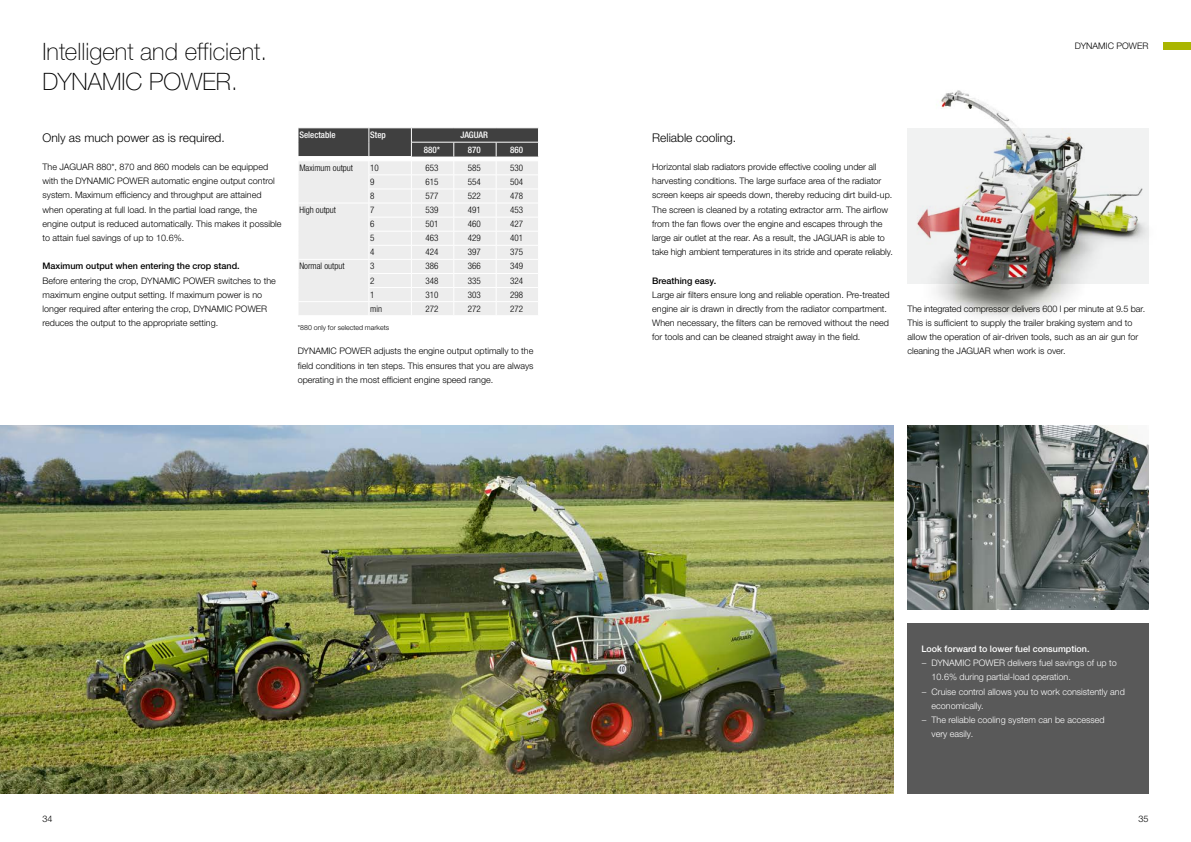
<style>
.page{position:relative;width:1191px;height:842px;background:#fff}
.page>*{position:absolute;margin:0;border:0;box-sizing:border-box;transform-origin:0 0}
.t1{font:100 24px/30px "CLAAS Helvetica Neue";color:#000}
.t2{font:300 12px "CLAAS Helvetica Neue";color:#000}
.t3{font:300 9px/14.2px "CLAAS Helvetica Neue";color:#000}
.t4{font:300 9px "CLAAS Helvetica Neue";color:#fff}
.t5{font:300 condensed 9px "CLAAS Helvetica Neue";color:#000}
.t6{font:500 9px "CLAAS Helvetica Neue";color:#000}
.t7{font:500 9px "CLAAS Helvetica Neue";color:#fff}
.t8{font:500 condensed 9px "CLAAS Helvetica Neue";color:#fff}
.t9{font:300 7px "CLAAS Helvetica Neue";color:#000}
</style>
<div class="page">
<div style="left:1162px;top:43px;width:29px;height:7px;background:#aab500"></div>
<img style="left:0;top:425px;width:893px;height:369px">
<img style="left:907px;top:90px;width:242px;height:228px">
<img style="left:907px;top:425px;width:241px;height:184px">
<svg style="left:298px;top:128px;width:241px;height:187px;background:#d5d5d5"></svg>
<div style="left:907px;top:624px;width:241px;height:170px;background:#595959"></div>
<h1 class="t1" style="left:43px;top:37px;width:226px">Intelligent and efficient.<br>DYNAMIC POWER.</h1>
<h2 class="t2" style="left:43px;top:130px;width:184px">Only as much power as is required.</h2>
<p class="t3" style="left:43px;top:160px;width:240px">The JAGUAR 880*, 870 and 860 models can be equipped with the DYNAMIC POWER automatic engine output control system. Maximum efficiency and throughput are attained when operating at full load. In the partial load range, the engine output is reduced automatically. This makes it possible to attain fuel savings of up to 10.6%.</p>
<p class="t6" style="left:43px;top:260px;width:199px">Maximum output when entering the crop stand.</p>
<p class="t3" style="left:43px;top:273px;width:235px">Before entering the crop, DYNAMIC POWER switches to the maximum engine output setting. If maximum power is no longer required after entering the crop, DYNAMIC POWER reduces the output to the appropriate setting.</p>
<p class="t8" style="left:299px;top:129px;width:38px">Selectable</p>
<p class="t8" style="left:370px;top:129px;width:17px">Step</p>
<p class="t8" style="left:460px;top:129px;width:29px">JAGUAR</p>
<p class="t8" style="left:424px;top:144px;width:18px">880*</p>
<p class="t8" style="left:468px;top:144px;width:14px">870</p>
<p class="t8" style="left:510px;top:144px;width:14px">860</p>
<p class="t5" style="left:299px;top:162px;width:55px">Maximum output</p>
<p class="t5" style="left:370px;top:162px;width:10px">10</p>
<p class="t5" style="left:425px;top:162px;width:14px">653</p>
<p class="t5" style="left:468px;top:162px;width:14px">585</p>
<p class="t5" style="left:510px;top:162px;width:14px">530</p>
<p class="t5" style="left:370px;top:176px;width:6px">9</p>
<p class="t5" style="left:425px;top:176px;width:14px">615</p>
<p class="t5" style="left:468px;top:176px;width:14px">554</p>
<p class="t5" style="left:510px;top:176px;width:14px">504</p>
<p class="t5" style="left:370px;top:190px;width:6px">8</p>
<p class="t5" style="left:425px;top:190px;width:14px">577</p>
<p class="t5" style="left:468px;top:190px;width:14px">522</p>
<p class="t5" style="left:510px;top:190px;width:14px">478</p>
<p class="t5" style="left:299px;top:204px;width:38px">High output</p>
<p class="t5" style="left:370px;top:204px;width:6px">7</p>
<p class="t5" style="left:425px;top:204px;width:14px">539</p>
<p class="t5" style="left:468px;top:204px;width:14px">491</p>
<p class="t5" style="left:510px;top:204px;width:14px">453</p>
<p class="t5" style="left:370px;top:218px;width:6px">6</p>
<p class="t5" style="left:425px;top:218px;width:14px">501</p>
<p class="t5" style="left:468px;top:218px;width:14px">460</p>
<p class="t5" style="left:510px;top:218px;width:14px">427</p>
<p class="t5" style="left:370px;top:232px;width:6px">5</p>
<p class="t5" style="left:425px;top:232px;width:14px">463</p>
<p class="t5" style="left:468px;top:232px;width:14px">429</p>
<p class="t5" style="left:510px;top:232px;width:14px">401</p>
<p class="t5" style="left:370px;top:246px;width:6px">4</p>
<p class="t5" style="left:425px;top:246px;width:14px">424</p>
<p class="t5" style="left:468px;top:246px;width:14px">397</p>
<p class="t5" style="left:510px;top:246px;width:14px">375</p>
<p class="t5" style="left:299px;top:260px;width:47px">Normal output</p>
<p class="t5" style="left:370px;top:260px;width:6px">3</p>
<p class="t5" style="left:425px;top:260px;width:14px">386</p>
<p class="t5" style="left:468px;top:260px;width:14px">366</p>
<p class="t5" style="left:510px;top:260px;width:14px">349</p>
<p class="t5" style="left:370px;top:274px;width:6px">2</p>
<p class="t5" style="left:425px;top:274px;width:14px">348</p>
<p class="t5" style="left:468px;top:274px;width:14px">335</p>
<p class="t5" style="left:510px;top:274px;width:14px">324</p>
<p class="t5" style="left:370px;top:289px;width:6px">1</p>
<p class="t5" style="left:425px;top:289px;width:14px">310</p>
<p class="t5" style="left:468px;top:289px;width:14px">303</p>
<p class="t5" style="left:510px;top:289px;width:14px">298</p>
<p class="t5" style="left:370px;top:303px;width:13px">min</p>
<p class="t5" style="left:425px;top:303px;width:14px">272</p>
<p class="t5" style="left:468px;top:303px;width:14px">272</p>
<p class="t5" style="left:510px;top:303px;width:14px">272</p>
<p class="t9" style="left:298px;top:323px;width:93px">*880 only for selected markets</p>
<p class="t3" style="left:298px;top:344px;width:237px;text-align:justify">DYNAMIC POWER adjusts the engine output optimally to the field conditions in ten steps. This ensures that you are always operating in the most efficient engine speed range.</p>
<p class="t3" style="left:1074px;top:39px;width:75px">DYNAMIC POWER</p>
<h2 class="t2" style="left:652px;top:130px;width:86px">Reliable cooling.</h2>
<p class="t3" style="left:652px;top:160px;width:242px">Horizontal slab radiators provide effective cooling under all harvesting conditions. The large surface area of the radiator screen keeps air speeds down, thereby reducing dirt build-up.<br>The screen is cleaned by a rotating extractor arm. The airflow from the fan flows over the engine and escapes through the large air outlet at the rear. As a result, the JAGUAR is able to take high ambient temperatures in its stride and operate reliably.</p>
<p class="t6" style="left:652px;top:274px;width:66px">Breathing easy.</p>
<p class="t3" style="left:652px;top:288px;width:239px">Large air filters ensure long and reliable operation. Pre-treated engine air is drawn in directly from the radiator compartment.<br>When necessary, the filters can be removed without the need for tools and can be cleaned straight away in the field.</p>
<p class="t3" style="left:907px;top:302px;width:239px">The integrated compressor delivers 600 l per minute at 9.5 bar.<br>This is sufficient to supply the trailer braking system and to allow the operation of air-driven tools, such as an air gun for cleaning the JAGUAR when work is over.</p>
<p class="t7" style="left:921px;top:643px;width:169px">Look forward to lower fuel consumption.</p>
<p class="t4" style="left:921px;top:657px;width:197px">− DYNAMIC POWER delivers fuel savings of up to</p>
<p class="t4" style="left:931px;top:671px;width:141px">10.6% during partial-load operation.</p>
<p class="t4" style="left:921px;top:685px;width:205px">− Cruise control allows you to work consistently and</p>
<p class="t4" style="left:931px;top:700px;width:54px">economically.</p>
<p class="t4" style="left:921px;top:714px;width:184px">− The reliable cooling system can be accessed</p>
<p class="t4" style="left:931px;top:728px;width:43px">very easily.</p>
<p class="t3" style="left:43px;top:812px;width:12px">34</p>
<p class="t3" style="left:1138px;top:812px;width:12px">35</p>
</div>
